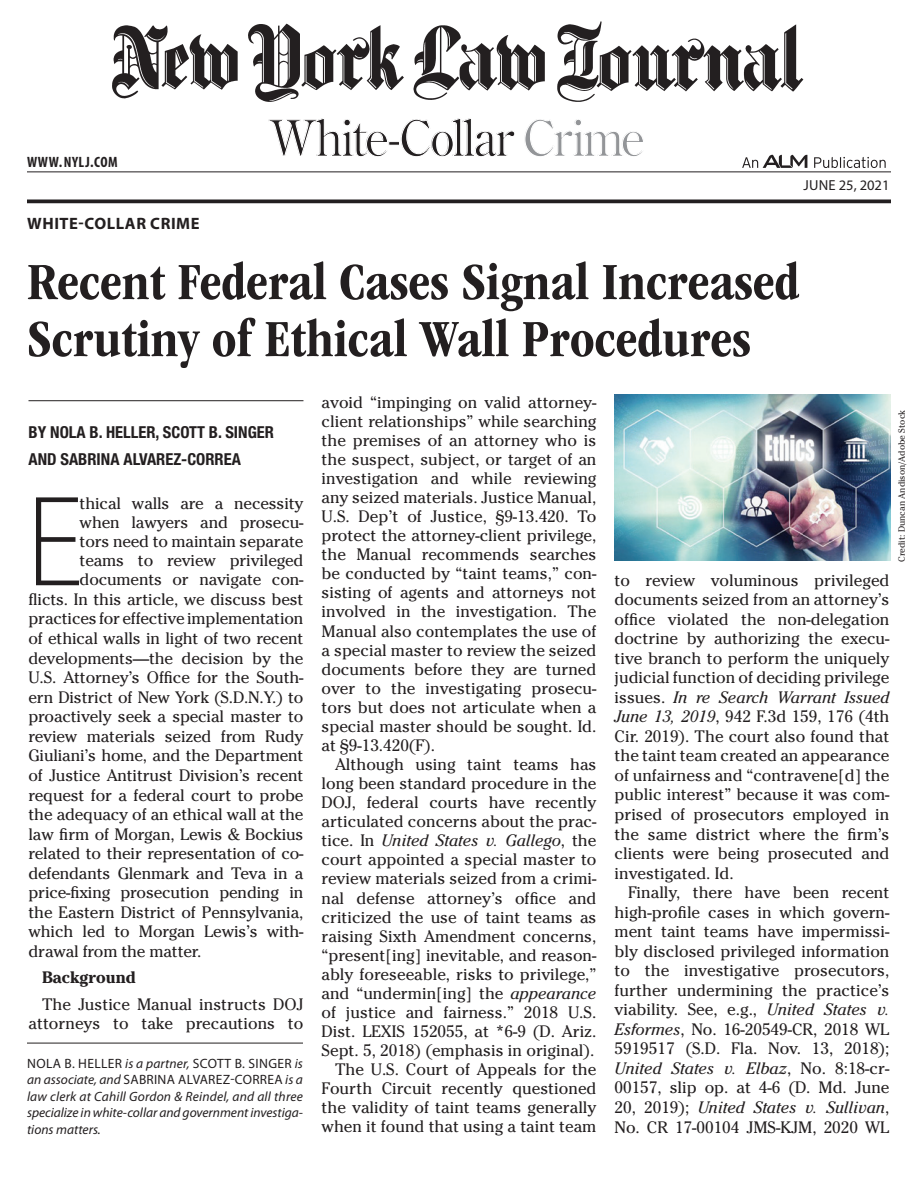
<style>
.page{position:relative;width:918px;height:1188px;background:#fff}
.page>*{position:absolute;margin:0;border:0;box-sizing:border-box;transform-origin:0 0}
.t1{font:100 condensed 123px "Helvetica Neue LT Std";color:#231f20}
.t2{font:700 condensed 54px/57px "ITC Garamond Std";color:#231f20}
.t3{font:49.65px "Century Old Style Std";letter-spacing:-.04em;color:#231f20}
.t4{font:16.5px/19px "Cheltenham Std";color:#231f20;text-align:justify}
.t5{font:700 condensed 16.5px/27.3px "Helvetica Neue LT Std";color:#231f20}
.t6{font:700 16.5px "Myriad Pro";letter-spacing:.035em;color:#231f20}
.t7{font:700 16.5px "Cheltenham Std";color:#231f20}
.t8{font:700 condensed 15px "Myriad Pro";letter-spacing:.04em;color:#231f20}
.t9{font:14.55px "Myriad Pro";color:#231f20}
.t10{font:italic 13.5px/16.5px "Myriad Pro";letter-spacing:-.005em;color:#231f20;text-align:justify}
.t11{font:9px "Cheltenham Std";color:#231f20}
.s1{color:#939598}
.s2{font-style:normal}
.s3{font-style:italic}
</style>
<div class="page">
<hr style="left:28px;top:400px;width:275px;height:1px;background:#231f20">
<hr style="left:27px;top:172px;width:864px;height:1px;background:#231f20">
<hr style="left:27px;top:200px;width:864px;height:3px;background:#231f20">
<hr style="left:27px;top:1043px;width:276px;height:1px;background:#231f20">
<svg style="left:814px;top:157px;width:72px;height:11px"></svg>
<svg style="left:742px;top:155px;width:65px;height:13px"></svg>
<img style="left:112px;top:21px;width:692px;height:81px">
<img style="left:615px;top:395px;width:276px;height:165px">
<p class="t8" style="left:27px;top:152px;width:92px">WWW. NYLJ.COM</p>
<p class="t6" style="left:27px;top:213px;width:174px">WHITE-COLLAR CRIME</p>
<h3 class="t3" style="left:270px;top:106px;width:376px">White-Collar <span class="s1">Crime</span></h3>
<p class="t9" style="left:803px;top:176px;width:88px">JUNE 25, 2021</p>
<h2 class="t2" style="left:27px;top:254px;width:774px">Recent Federal Cases Signal Increased<br>Scrutiny of Ethical Wall Procedures</h2>
<p class="t5" style="left:28px;top:418px;width:247px">BY NOLA B. HELLER, SCOTT B. SINGER<br>AND SABRINA ALVAREZ-CORREA</p>
<h1 class="t1" style="left:28px;top:473px;width:54px">E</h1>
<p class="t4" style="left:80px;top:494px;width:225px">thical walls are a necessity</p>
<p class="t4" style="left:80px;top:513px;width:225px">when lawyers and prosecu-</p>
<p class="t4" style="left:80px;top:532px;width:225px">tors need to maintain separate</p>
<p class="t4" style="left:80px;top:551px;width:225px">teams to review privileged</p>
<p class="t4" style="left:80px;top:570px;width:225px">documents or navigate con-</p>
<p class="t4" style="left:29px;top:590px;width:276px">flicts. In this article, we discuss best</p>
<p class="t4" style="left:29px;top:609px;width:276px">practices for effective implementation</p>
<p class="t4" style="left:29px;top:629px;width:276px">of ethical walls in light of two recent</p>
<p class="t4" style="left:29px;top:648px;width:276px">developments—the decision by the</p>
<p class="t4" style="left:29px;top:668px;width:276px">U.S. Attorney’s Office for the South-</p>
<p class="t4" style="left:29px;top:688px;width:276px">ern District of New York (S.D.N.Y.) to</p>
<p class="t4" style="left:29px;top:707px;width:276px">proactively seek a special master to</p>
<p class="t4" style="left:29px;top:727px;width:277px">review materials seized from Rudy</p>
<p class="t4" style="left:29px;top:746px;width:276px">Giuliani’s home, and the Department</p>
<p class="t4" style="left:29px;top:766px;width:276px">of Justice Antitrust Division’s recent</p>
<p class="t4" style="left:29px;top:785px;width:276px">request for a federal court to probe</p>
<p class="t4" style="left:29px;top:805px;width:277px">the adequacy of an ethical wall at the</p>
<p class="t4" style="left:29px;top:824px;width:277px">law firm of Morgan, Lewis &amp; Bockius</p>
<p class="t4" style="left:29px;top:844px;width:276px">related to their representation of co-</p>
<p class="t4" style="left:29px;top:864px;width:276px">defendants Glenmark and Teva in a</p>
<p class="t4" style="left:29px;top:883px;width:276px">price-fixing prosecution pending in</p>
<p class="t4" style="left:29px;top:903px;width:276px">the Eastern District of Pennsylvania,</p>
<p class="t4" style="left:29px;top:922px;width:276px">which led to Morgan Lewis’s with-</p>
<p class="t4" style="left:29px;top:942px;width:174px">drawal from the matter.</p>
<p class="t7" style="left:42px;top:968px;width:96px">Background</p>
<p class="t4" style="left:29px;top:994px;width:276px;line-height:19.5px;text-align:right">The Justice Manual instructs DOJ attorneys to take precautions to</p>
<p class="t10" style="left:27px;top:1055px;width:278px"><span class="s2">NOLA B. HELLER</span> is a partner, <span class="s2">SCOTT B. SINGER</span> is an associate, and <span class="s2">SABRINA ALVAREZ-CORREA</span> is a law clerk at Cahill Gordon &amp; Reindel, and all three specialize in white-collar and government investiga&shy;tions matters.</p>
<p class="t4" style="left:322px;top:392px;width:276px">avoid “impinging on valid attorney&shy;client relationships” while searching the premises of an attorney who is the suspect, subject, or target of an investigation and while reviewing any seized materials. Justice Manual, U.S. Dep’t of Justice, §9-13.420. To protect the attorney-client privilege, the Manual recommends searches be conducted by “taint teams,” con&shy;sisting of agents and attorneys not involved in the investigation. The Manual also contemplates the use of a special master to review the seized documents before they are turned over to the investigating prosecu&shy;tors but does not articulate when a special master should be sought. Id. at §9-13.420(F).</p>
<p class="t4" style="left:322px;top:755px;width:277px;text-align:right">Although using taint teams has long been standard procedure in the DOJ, federal courts have recently articulated concerns about the prac&shy;tice. In <span class="s3">United States v. Gallego</span>, the court appointed a special master to review materials seized from a crimi&shy;nal defense attorney’s office and criticized the use of taint teams as raising Sixth Amendment concerns, “present[ing] inevitable, and reason&shy;ably foreseeable, risks to privilege,” and “undermin[ing] the <span class="s3">appearance </span>of justice and fairness.” 2018 U.S.<br>Dist. LEXIS 152055, at *6-9 (D. Ariz.<br>Sept. 5, 2018) (emphasis in original).<br>The U.S. Court of Appeals for the Fourth Circuit recently questioned the validity of taint teams generally when it found that using a taint team</p>
<p class="t4" style="left:615px;top:570px;width:276px;line-height:19.5px">to review voluminous privileged documents seized from an attorney’s office violated the non-delegation doctrine by authorizing the execu&shy;tive branch to perform the uniquely judicial function of deciding privilege issues. <span class="s3">In re Search Warrant Issued June 13, 2019</span>, 942 F.3d 159, 176 (4th Cir. 2019). The court also found that the taint team created an appearance of unfairness and “contravene[d] the public interest” because it was com&shy;prised of prosecutors employed in the same district where the firm’s clients were being prosecuted and investigated. Id.</p>
<p class="t4" style="left:615px;top:883px;width:277px;line-height:19.5px;text-indent:13px">Finally, there have been recent high-profile cases in which govern&shy;ment taint teams have impermissi&shy;bly disclosed privileged information to the investigative prosecutors, further undermining the practice’s viability. See, e.g., <span class="s3">United States v.<br>Esformes</span>, No. 16-20549-CR, 2018 WL 5919517 (S.D. Fla. Nov. 13, 2018); <span class="s3">United States v. Elbaz</span>, No. 8:18-cr-00157, slip op. at 4-6 (D. Md. June 20, 2019); <span class="s3">United States v. Sullivan</span>, No. CR 17-00104 JMS-KJM, 2020 WL</p>
<p class="t11" style="left:896px;top:562px;width:153px;rotate:-90deg">Credit: Duncan Andison/Adobe Stock</p>
</div>
